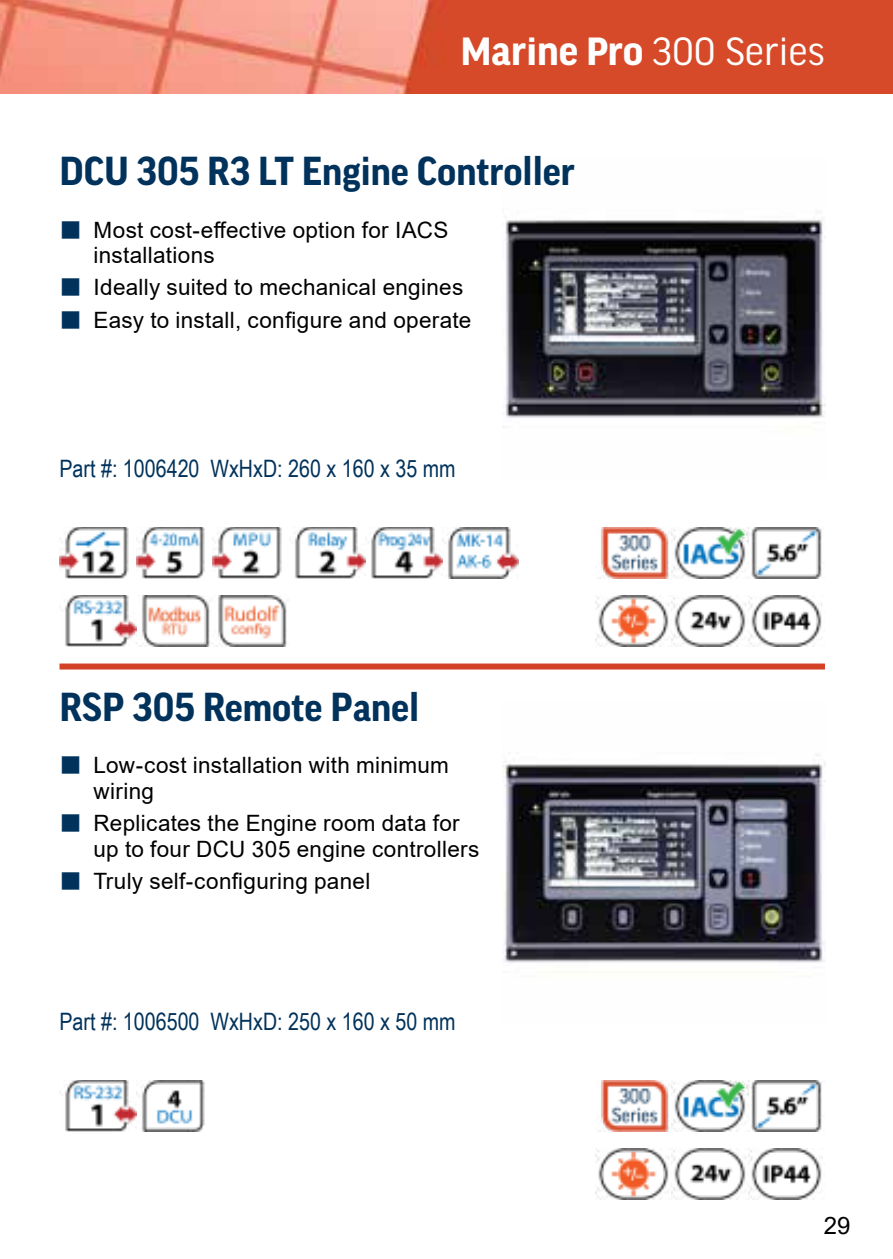
<style>
.page{position:relative;width:893px;height:1259px;background:#fff}
.page>*{position:absolute;margin:0;border:0;box-sizing:border-box;transform-origin:0 0}
.t1{font:700 42px "Good Headline Pro";color:#fff}
.t2{font:700 39px "Good OT";color:#00325b}
.t3{font:24px "Arial Narrow";color:#00325b}
.t4{font:24px "Arial";color:#000}
.t5{font:22.5px/25.5px "Arial";letter-spacing:.015em;color:#000}
.s1{font-weight:400}
</style>
<div class="page">
<img style="left:0;top:0;width:893px;height:94px">
<img style="left:505px;top:217px;width:320px;height:201px">
<img style="left:60px;top:527px;width:459px;height:51px">
<img style="left:599px;top:527px;width:223px;height:51px">
<img style="left:595px;top:595px;width:228px;height:51px">
<img style="left:62px;top:595px;width:225px;height:51px">
<div style="left:60px;top:663px;width:765px;height:6px;background:#d34126"></div>
<img style="left:62px;top:1080px;width:143px;height:51px">
<img style="left:502px;top:753px;width:323px;height:210px">
<img style="left:599px;top:1080px;width:223px;height:51px">
<img style="left:595px;top:1148px;width:228px;height:51px">
<h1 class="t1" style="left:461px;top:37px;width:366px">Marine Pro <span class="s1">300 Series</span></h1>
<h2 class="t2" style="left:60px;top:156px;width:517px">DCU 305 R3 LT Engine Controller</h2>
<p class="t5" style="left:94px;top:217px;width:356px">Most cost-e昀昀ective option for IACS installations</p>
<p class="t5" style="left:94px;top:273px;width:379px;line-height:32.4px">Ideally suited to mechanical engines<br>Easy to install, con昀椀gure and operate</p>
<p class="t3" style="left:60px;top:459px;width:398px">Part #: 1006420 WxHxD: 260 x 160 x 35 mm</p>
<h2 class="t2" style="left:60px;top:692px;width:361px">RSP 305 Remote Panel</h2>
<p class="t5" style="left:94px;top:755px;width:357px">Low-cost installation with minimum wiring</p>
<p class="t5" style="left:94px;top:812px;width:387px">Replicates the Engine room data for up to four DCU 305 engine controllers</p>
<p class="t5" style="left:94px;top:868px;width:278px">Truly self-con昀椀guring panel</p>
<p class="t3" style="left:60px;top:1012px;width:398px">Part #: 1006500 WxHxD: 250 x 160 x 50 mm</p>
<p class="t4" style="left:824px;top:1216px;width:28px">29</p>
</div>
